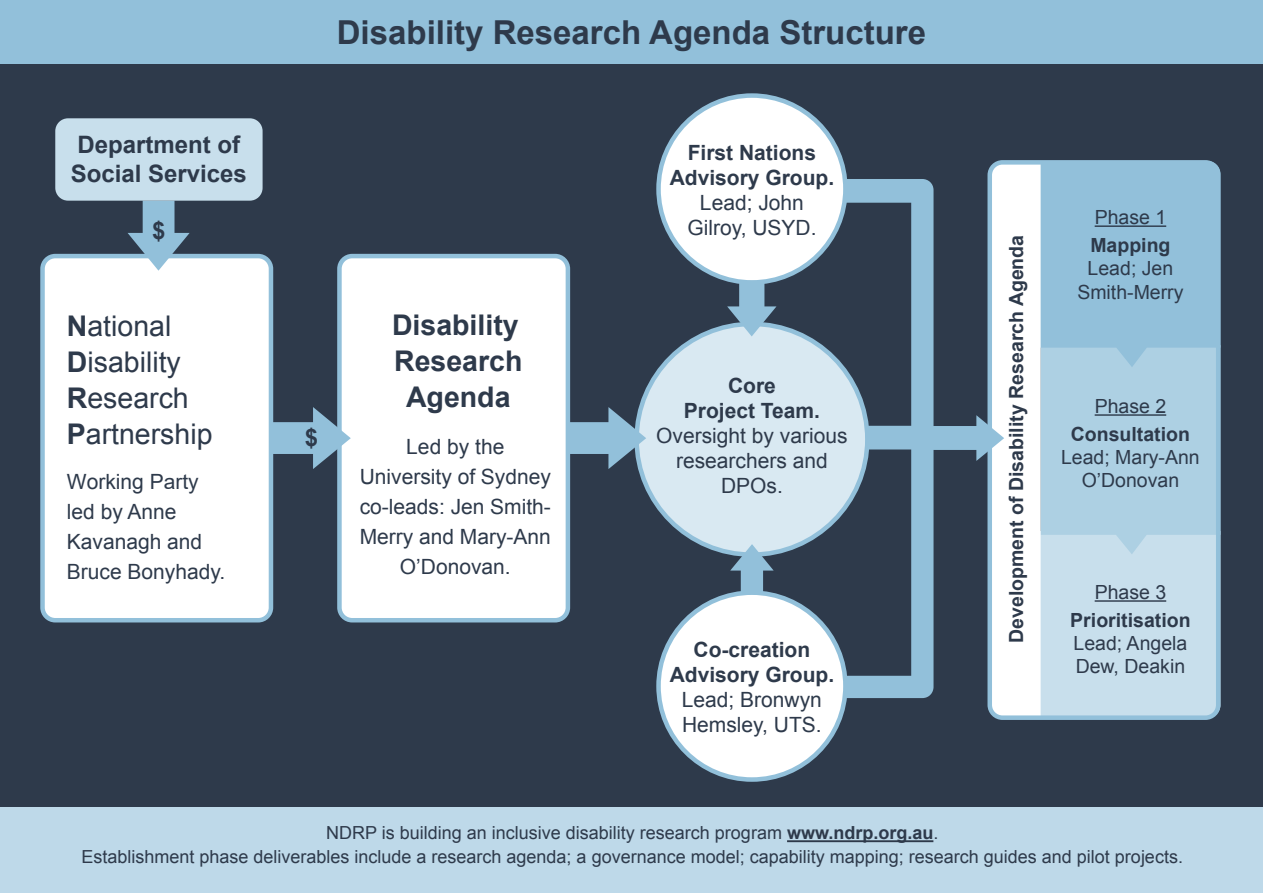
<style>
.page{position:relative;width:1263px;height:893px;background:#2e3a4b}
.page>*{position:absolute;margin:0;border:0;box-sizing:border-box;transform-origin:0 0}
.t1{font:700 33px "Arial";color:#2e3a4b}
.t2{font:28.5px/36px "Arial";color:#2e3a4b}
.t3{font:700 28.5px/36px "Arial";color:#2e3a4b;text-align:center}
.t4{font:700 24px/28.5px "Arial";color:#2e3a4b}
.t5{font:21px/30px "Arial";color:#2e3a4b;text-align:center}
.t6{font:700 21px/25.2px "Arial";color:#2e3a4b;text-align:center}
.t7{font:19.5px/23.4px "Arial";color:#2e3a4b;text-align:center}
.t8{font:700 19.5px "Arial";color:#2e3a4b}
.t9{font:18px/24px "Arial";color:#2e3a4b;text-align:center}
.s1{font-weight:700}
</style>
<div class="page">
<div style="left:0;top:808px;width:1263px;height:85px;background:#bed9e9"></div>
<svg style="left:823px;top:179px;width:104px;height:519px"></svg>
<div style="left:658px;top:96px;width:187px;height:186px;background:#fff;border-radius:50%"></div>
<div style="left:658px;top:593px;width:187px;height:186px;background:#fff;border-radius:50%"></div>
<div style="left:637px;top:324px;width:230px;height:231px;background:#d9e9f2;border-radius:50%"></div>
<svg style="left:727px;top:281px;width:49px;height:55px"></svg>
<svg style="left:730px;top:544px;width:44px;height:49px"></svg>
<svg style="left:570px;top:407px;width:76px;height:62px"></svg>
<div style="left:339px;top:256px;width:229px;height:364px;background:#fff;border-radius:13px"></div>
<div style="left:337px;top:254px;width:233px;height:368px;border:4px solid #92c0da;border-radius:13px"></div>
<div style="left:0;top:0;width:1263px;height:64px;background:#92c0da"></div>
<svg style="left:273px;top:407px;width:78px;height:62px"></svg>
<div style="left:43px;top:256px;width:228px;height:364px;background:#fff;border-radius:13px"></div>
<div style="left:40px;top:254px;width:233px;height:368px;border:4px solid #92c0da;border-radius:13px"></div>
<hr style="left:787px;top:840px;width:146px;height:2px;background:#2e3a4b">
<svg style="left:128px;top:201px;width:62px;height:70px"></svg>
<div style="left:55px;top:118px;width:208px;height:83px;background:#c8dfec;border-radius:13px"></div>
<svg style="left:927px;top:161px;width:293px;height:557px"></svg>
<p class="t4" style="left:71px;top:131px;width:178px">Department of<br>Social Services</p>
<p class="t4" style="left:152px;top:217px;width:15px">$</p>
<h2 class="t2" style="left:67px;top:308px;width:147px"><span class="s1">N</span>ational<br><span class="s1">D</span>isability<br><span class="s1">R</span>esearch<br><span class="s1">P</span>artnership</h2>
<p class="t5" style="left:67px;top:467px;width:160px;text-align:left">Working Party led by Anne<br>Kavanagh and<br>Bruce Bonyhady.</p>
<h1 class="t1" style="left:337px;top:11px;width:591px">Disability Research Agenda Structure</h1>
<p class="t4" style="left:305px;top:424px;width:15px">$</p>
<h2 class="t3" style="left:392px;top:308px;width:132px">Disability<br>Research<br>Agenda</h2>
<p class="t5" style="left:360px;top:431px;width:193px">Led by the<br>University of Sydney co-leads: Jen Smith-<br>Merry and Mary-Ann<br>O’Donovan.</p>
<p class="t6" style="left:670px;top:141px;width:166px">First Nations<br>Advisory Group.</p>
<p class="t5" style="left:687px;top:190px;width:131px;line-height:25.2px">Lead; John<br>Gilroy, USYD.</p>
<p class="t6" style="left:684px;top:373px;width:138px">Core<br>Project Team.</p>
<p class="t5" style="left:656px;top:423px;width:193px;line-height:25.2px">Oversight by various researchers and<br>DPOs.</p>
<p class="t6" style="left:670px;top:638px;width:166px">Co-creation<br>Advisory Group.</p>
<p class="t5" style="left:682px;top:687px;width:142px;line-height:25.2px;text-align:left">Lead; Bronwyn<br>Hemsley, UTS.</p>
<p class="t8" style="left:1003px;top:643px;width:409px;rotate:-90deg">Development of Disability Research Agenda</p>
<p class="t7" style="left:1095px;top:206px;width:73px">Phase 1</p>
<p class="t8" style="left:1090px;top:232px;width:82px">Mapping</p>
<p class="t7" style="left:1077px;top:257px;width:108px">Lead; Jen<br>Smith-Merry</p>
<p class="t7" style="left:1095px;top:395px;width:73px">Phase 2</p>
<p class="t8" style="left:1071px;top:421px;width:121px">Consultation</p>
<p class="t7" style="left:1061px;top:446px;width:140px">Lead; Mary-Ann<br>O’Donovan</p>
<p class="t7" style="left:1095px;top:581px;width:73px">Phase 3</p>
<p class="t8" style="left:1070px;top:607px;width:122px">Prioritisation</p>
<p class="t7" style="left:1073px;top:632px;width:115px;text-align:left">Lead; Angela<br>Dew, Deakin</p>
<p class="t9" style="left:81px;top:821px;width:1103px">NDRP is building an inclusive disability research program <span class="s1">www.ndrp.org.au</span>.<br>Establishment phase deliverables include a research agenda; a governance model; capability mapping; research guides and pilot projects.</p>
</div>
